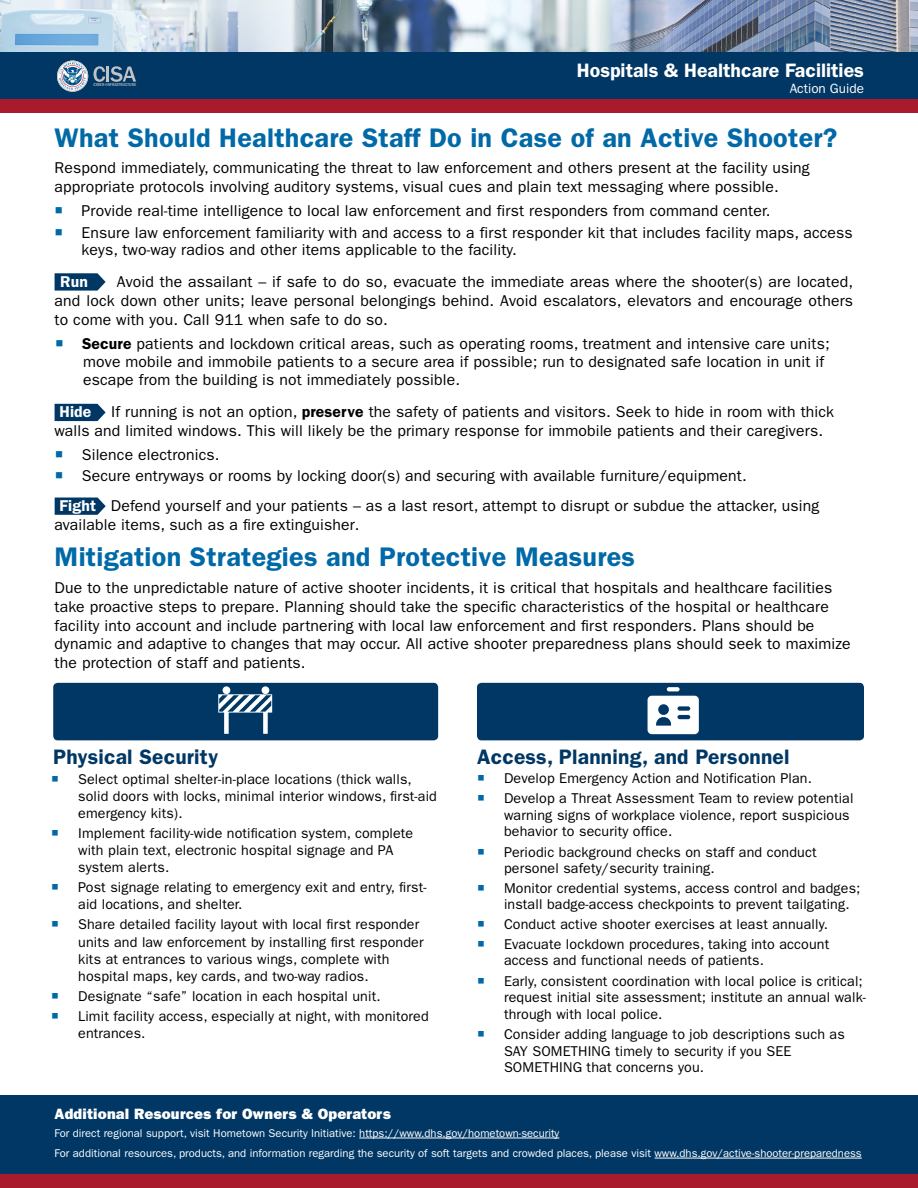
<style>
.page{position:relative;width:918px;height:1188px;background:#fff}
.page>*{position:absolute;margin:0;border:0;box-sizing:border-box;transform-origin:0 0}
.t1{font:600 27px "ITC Franklin Gothic Std";letter-spacing:.01em;color:#0069a7}
.t2{font:600 21px "ITC Franklin Gothic Std";letter-spacing:.01em;color:#003764}
.t3{font:600 19.5px "ITC Franklin Gothic Std";color:#fff}
.Paragraph_Style_5{font:15.75px/18.9px "ITC Franklin Gothic Std";letter-spacing:.01em;color:#000}
.Paragraph_Style_5-2{font:600 15.75px "ITC Franklin Gothic Std";letter-spacing:.01em;color:#fff}
.t4{font:15px "ITC Franklin Gothic Std Hvy";letter-spacing:.01em;color:#fff}
.t5{font:14.25px/17.1px "ITC Franklin Gothic Std";letter-spacing:.01em;color:#000}
.t6{font:13.5px "ITC Franklin Gothic Std";color:#fff}
.Paragraph_Style_7{font:11.25px "ITC Franklin Gothic Std";color:#fff}
.t7{font:500 condensed 4.35px "Franklin Gothic";letter-spacing:.01em;color:#c0c2c4}
.s1{font-weight:600}
.s2{font-weight:600;color:#fff}
</style>
<div class="page">
<div style="left:477px;top:683px;width:387px;height:57px;background:#003764;border-radius:4px"></div>
<svg style="left:648px;top:687px;width:51px;height:47px"></svg>
<img style="left:0;top:0;width:918px;height:52px">
<div style="left:0;top:52px;width:918px;height:48px;background:#003764"></div>
<svg style="left:57px;top:61px;width:31px;height:31px"></svg>
<svg style="left:94px;top:66px;width:42px;height:16px"></svg>
<svg style="left:55px;top:498px;width:51px;height:17px"></svg>
<svg style="left:55px;top:273px;width:51px;height:18px"></svg>
<svg style="left:55px;top:404px;width:51px;height:17px"></svg>
<div style="left:53px;top:683px;width:385px;height:57px;background:#003764;border-radius:4px"></div>
<svg style="left:218px;top:686px;width:54px;height:48px"></svg>
<div style="left:0;top:100px;width:918px;height:13px;background:#a91a2d"></div>
<div style="left:0;top:1095px;width:918px;height:93px;background:#003764"></div>
<hr style="left:359px;top:1138px;width:200px;height:1px;background:#fff">
<hr style="left:655px;top:1158px;width:207px;height:1px;background:#fff">
<div style="left:0;top:1175px;width:918px;height:13px;background:#a91a2d"></div>
<p class="t3" style="left:577px;top:58px;width:289px">Hospitals &amp; Healthcare Facilities</p>
<p class="t6" style="left:790px;top:81px;width:76px">Action Guide</p>
<h2 class="t1" style="left:55px;top:122px;width:785px">What Should Healthcare Staff Do in Case of an Active Shooter?</h2>
<p class="Paragraph_Style_5" style="left:55px;top:159px;width:757px">Respond immediately, communicating the threat to law enforcement and others present at the facility using appropriate protocols involving auditory systems, visual cues and plain text messaging where possible.</p>
<p class="Paragraph_Style_5" style="left:82px;top:200px;width:773px;line-height:21.9px">Provide real-time intelligence to local law enforcement and first responders from command center.<br>Ensure law enforcement familiarity with and access to a first responder kit that includes facility maps, access</p>
<p class="Paragraph_Style_5" style="left:82px;top:241px;width:437px">keys, two-way radios and other items applicable to the facility.</p>
<p class="Paragraph_Style_5-2" style="left:60px;top:273px;width:29px">Run</p>
<p class="t7" style="left:93px;top:82px;width:44px">CYBER+INFRASTRUCTURE</p>
<p class="Paragraph_Style_5" style="left:55px;top:273px;width:800px;text-align:justify;text-indent:62px">Avoid the assailant – if safe to do so, evacuate the immediate areas where the shooter(s) are located, and lock down other units; leave personal belongings behind. Avoid escalators, elevators and encourage others to come with you. Call 911 when safe to do so.</p>
<p class="Paragraph_Style_5" style="left:82px;top:334px;width:749px;line-height:18.5px"><span class="s1">Secure</span> patients and lockdown critical areas, such as operating rooms, treatment and intensive care units; move mobile and immobile patients to a secure area if possible; run to designated safe location in unit if escape from the building is not immediately possible.</p>
<p class="Paragraph_Style_5-2" style="left:59px;top:403px;width:33px">Hide</p>
<p class="Paragraph_Style_5" style="left:55px;top:403px;width:781px;text-indent:57px">If running is not an option, <span class="s1">preserve</span> the safety of patients and visitors. Seek to hide in room with thick walls and limited windows. This will likely be the primary response for immobile patients and their caregivers.</p>
<p class="Paragraph_Style_5" style="left:82px;top:445px;width:666px;line-height:20.4px">Silence electronics.<br>Secure entryways or rooms by locking door(s) and securing with available furniture/equipment.</p>
<p class="Paragraph_Style_5" style="left:55px;top:496px;width:766px;text-indent:5px"><span class="s2">Fight</span> Defend yourself and your patients – as a last resort, attempt to disrupt or subdue the attacker, using available items, such as a fire extinguisher.</p>
<p class="t1" style="left:55px;top:541px;width:582px">Mitigation Strategies and Protective Measures</p>
<p class="Paragraph_Style_5" style="left:55px;top:578px;width:798px">Due to the unpredictable nature of active shooter incidents, it is critical that hospitals and healthcare facilities take proactive steps to prepare. Planning should take the specific characteristics of the hospital or healthcare facility into account and include partnering with local law enforcement and first responders. Plans should be dynamic and adaptive to changes that may occur. All active shooter preparedness plans should seek to maximize the protection of staff and patients.</p>
<h3 class="t2" style="left:53px;top:744px;width:166px">Physical Security</h3>
<p class="t5" style="left:78px;top:770px;width:360px">Select optimal shelter-in-place locations (thick walls, solid doors with locks, minimal interior windows, first-aid emergency kits).</p>
<p class="t5" style="left:78px;top:825px;width:337px">Implement facility-wide notification system, complete with plain text, electronic hospital signage and PA system alerts.</p>
<p class="t5" style="left:78px;top:879px;width:350px">Post signage relating to emergency exit and entry, first&shy;aid locations, and shelter.</p>
<p class="t5" style="left:78px;top:916px;width:347px">Share detailed facility layout with local first responder units and law enforcement by installing first responder kits at entrances to various wings, complete with hospital maps, key cards, and two-way radios.</p>
<p class="t5" style="left:78px;top:988px;width:304px">Designate “safe” location in each hospital unit.</p>
<p class="t5" style="left:78px;top:1008px;width:352px">Limit facility access, especially at night, with monitored entrances.</p>
<h3 class="t2" style="left:477px;top:744px;width:314px">Access, Planning, and Personnel</h3>
<p class="t5" style="left:504px;top:768px;width:351px;line-height:20.1px">Develop Emergency Action and Notification Plan.<br>Develop a Threat Assessment Team to review potential</p>
<p class="t5" style="left:504px;top:807px;width:347px;line-height:16.6px">warning signs of workplace violence, report suspicious behavior to security office.</p>
<p class="t5" style="left:504px;top:844px;width:314px;line-height:16.2px">Periodic background checks on staff and conduct personel safety/security training.</p>
<p class="t5" style="left:504px;top:880px;width:358px;line-height:16.2px">Monitor credential systems, access control and badges; install badge-access checkpoints to prevent tailgating.</p>
<p class="t5" style="left:504px;top:914px;width:327px;line-height:20.1px">Conduct active shooter exercises at least annually.<br>Evacuate lockdown procedures, taking into account</p>
<p class="t5" style="left:504px;top:951px;width:360px;line-height:20.1px">access and functional needs of patients.<br>Early, consistent coordination with local police is critical;</p>
<p class="t5" style="left:504px;top:989px;width:364px;line-height:16.6px">request initial site assessment; institute an annual walk&shy;through with local police.</p>
<p class="t5" style="left:504px;top:1026px;width:342px;line-height:16.6px">Consider adding language to job descriptions such as<br>SAY SOMETHING timely to security if you SEE<br>SOMETHING that concerns you.</p>
<h4 class="t4" style="left:55px;top:1105px;width:338px">Additional Resources for Owners &amp; Operators</h4>
<p class="Paragraph_Style_7" style="left:55px;top:1127px;width:506px">For direct regional support, visit Hometown Security Initiative: https://www.dhs.gov/hometown-security</p>
<p class="Paragraph_Style_7" style="left:55px;top:1147px;width:809px">For additional resources, products, and information regarding the security of soft targets and crowded places, please visit www.dhs.gov/active-shooter-preparedness</p>
</div>
